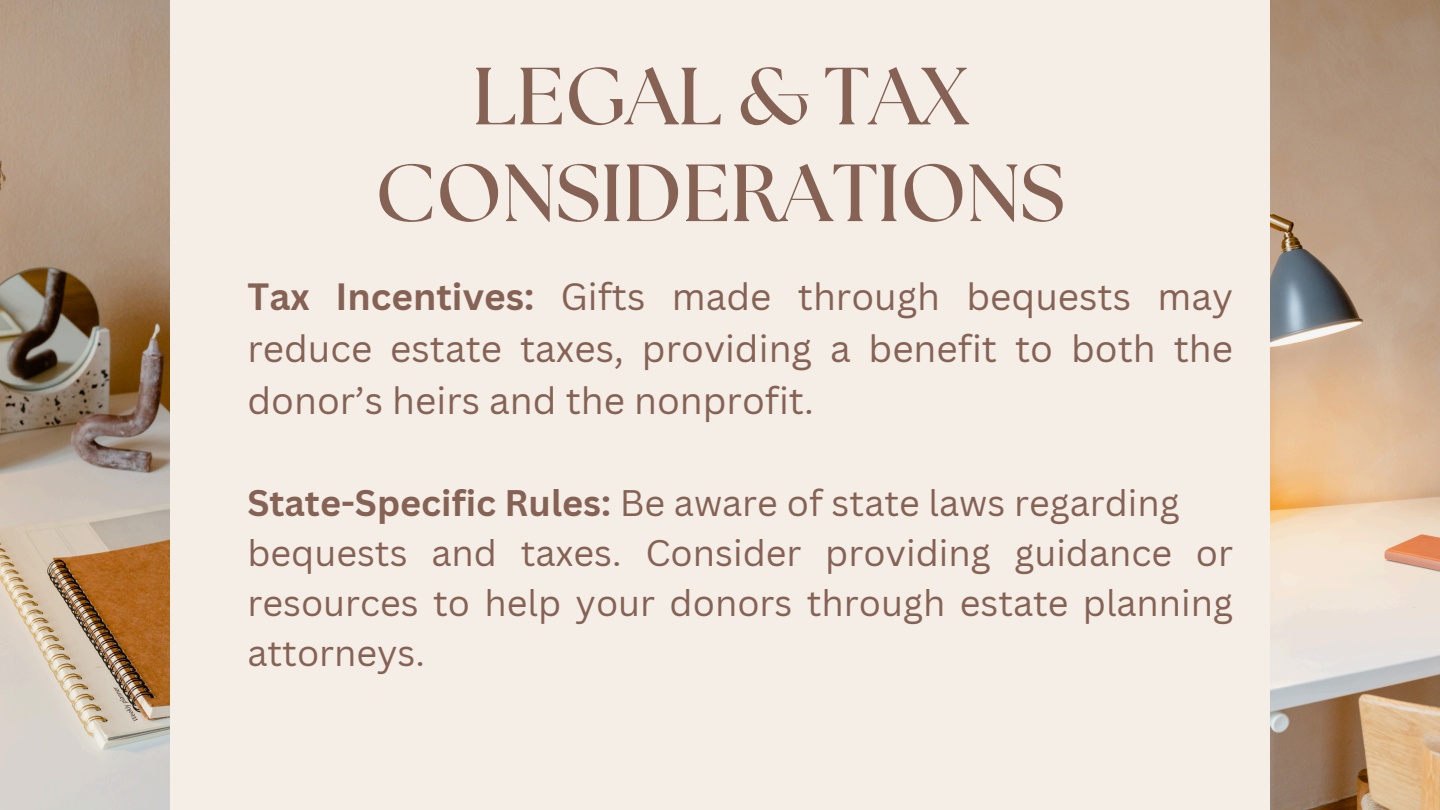
<style>
.page{position:relative;width:1440px;height:810px;background:#f4eee7}
.page>*{position:absolute;margin:0;border:0;box-sizing:border-box;transform-origin:0 0}
.t1{font:700 80.9px/96.8px "The Seasons";color:#866255;text-align:center}
.t2{font:37px/51.8px "Canva Sans";color:#866255;text-align:justify}
.t3{font:36px/50.2px "Canva Sans";color:#866255;text-align:justify}
.s1{font-weight:700}
</style>
<div class="page">
<img style="left:1271px;top:0;width:169px;height:810px">
<img style="left:0;top:0;width:170px;height:810px">
<p class="t1" style="left:375px;top:52px;width:691px">LEGAL &amp; TAX<br>CONSIDERATIONS</p>
<h1 class="t2" style="left:247px;top:270px;width:987px"><span class="s1">Tax Incentives:</span> Gifts made through bequests may reduce estate taxes, providing a benefit to both the donor’s heirs and the nonprofit.</h1>
<p class="t3" style="left:247px;top:476px;width:934px"><span class="s1">State-Specific Rules:</span> Be aware of state laws regarding</p>
<p class="t3" style="left:247px;top:527px;width:987px">bequests and taxes. Consider providing guidance or resources to help your donors through estate planning attorneys.</p>
</div>
